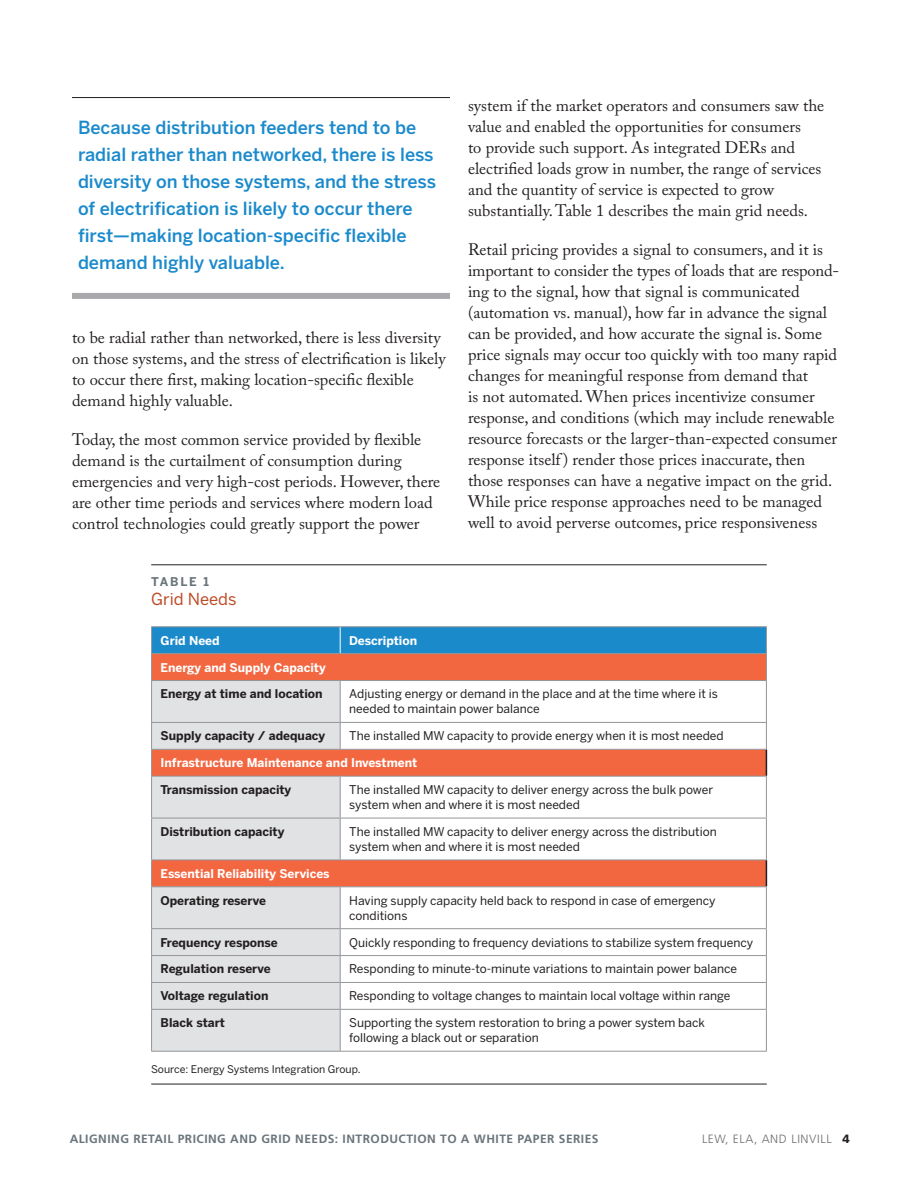
<style>
.page{position:relative;width:918px;height:1188px;background:#fff}
.page>*{position:absolute;margin:0;border:0;box-sizing:border-box;transform-origin:0 0}
.t1{font:500 18px/27px "Benton Sans";color:#1b8acb}
.t2{font:16.5px/21px "Adobe Caslon Pro";color:#231f20}
.t3{font:16.5px "Benton Sans";color:#be4c26}
.t4{font:12px/15px "Benton Sans";color:#231f20}
.t5{font:700 12px "Benton Sans";color:#231f20}
.t6{font:700 12px "Benton Sans";color:#fff}
.t7{font:700 12px "Frutiger LT Std";letter-spacing:.04em;color:#6a747b}
.t8{font:300 12px "Frutiger LT Std";letter-spacing:.05em;color:#6c6d70}
.t9{font:700 12px "Benton Sans";letter-spacing:.15em;color:#6a747b}
.t10{font:10.5px "Benton Sans";color:#231f20}
.s1{font-weight:900;color:#231f20}
</style>
<div class="page">
<hr style="left:72px;top:97px;width:378px;height:1px;background:#231f20">
<div style="left:72px;top:293px;width:378px;height:6px;background:#a8a9ad"></div>
<hr style="left:151px;top:565px;width:616px;height:1px;background:#231f20">
<svg style="left:152px;top:681px;width:188px;height:370px;background:#e2cfcc"></svg>
<svg style="left:340px;top:681px;width:426px;height:370px"></svg>
<hr style="left:151px;top:626px;width:189px;height:1px;background:#939598">
<hr style="left:340px;top:626px;width:427px;height:1px;background:#939598">
<svg style="left:151px;top:627px;width:616px;height:53px;background:#877986"></svg>
<hr style="left:151px;top:680px;width:189px;height:1px;background:#939598">
<hr style="left:151px;top:681px;width:1px;height:41px;background:#939598">
<hr style="left:151px;top:722px;width:189px;height:1px;background:#939598">
<hr style="left:151px;top:818px;width:1px;height:42px;background:#939598">
<hr style="left:151px;top:777px;width:1px;height:41px;background:#939598">
<hr style="left:151px;top:818px;width:189px;height:1px;background:#939598">
<hr style="left:151px;top:887px;width:1px;height:41px;background:#939598">
<hr style="left:151px;top:928px;width:189px;height:1px;background:#939598">
<hr style="left:151px;top:955px;width:189px;height:1px;background:#939598">
<hr style="left:151px;top:982px;width:189px;height:1px;background:#939598">
<svg style="left:151px;top:929px;width:1px;height:80px"></svg>
<hr style="left:151px;top:1009px;width:189px;height:1px;background:#939598">
<hr style="left:151px;top:1010px;width:1px;height:41px;background:#939598">
<hr style="left:151px;top:1051px;width:189px;height:1px;background:#939598">
<hr style="left:340px;top:680px;width:427px;height:1px;background:#939598">
<hr style="left:340px;top:681px;width:1px;height:41px;background:#939598">
<hr style="left:766px;top:681px;width:1px;height:41px;background:#939598">
<hr style="left:340px;top:722px;width:427px;height:1px;background:#939598">
<svg style="left:340px;top:723px;width:1px;height:26px"></svg>
<hr style="left:340px;top:818px;width:1px;height:42px;background:#939598">
<hr style="left:766px;top:818px;width:1px;height:42px;background:#939598">
<hr style="left:340px;top:777px;width:1px;height:41px;background:#939598">
<hr style="left:766px;top:777px;width:1px;height:41px;background:#939598">
<hr style="left:340px;top:818px;width:427px;height:1px;background:#939598">
<hr style="left:340px;top:887px;width:1px;height:41px;background:#939598">
<hr style="left:766px;top:887px;width:1px;height:41px;background:#939598">
<hr style="left:340px;top:928px;width:427px;height:1px;background:#939598">
<hr style="left:340px;top:955px;width:427px;height:1px;background:#939598">
<hr style="left:340px;top:982px;width:427px;height:1px;background:#939598">
<svg style="left:340px;top:929px;width:1px;height:80px"></svg>
<svg style="left:766px;top:929px;width:1px;height:80px"></svg>
<hr style="left:340px;top:1009px;width:427px;height:1px;background:#939598">
<hr style="left:340px;top:1010px;width:1px;height:41px;background:#939598">
<hr style="left:766px;top:1010px;width:1px;height:41px;background:#939598">
<hr style="left:340px;top:1051px;width:427px;height:1px;background:#939598">
<svg style="left:151px;top:723px;width:1px;height:53px"></svg>
<hr style="left:151px;top:749px;width:189px;height:1px;background:#939598">
<hr style="left:340px;top:749px;width:427px;height:1px;background:#939598">
<svg style="left:766px;top:723px;width:1px;height:53px"></svg>
<hr style="left:151px;top:776px;width:189px;height:1px;background:#939598">
<hr style="left:340px;top:776px;width:427px;height:1px;background:#939598">
<svg style="left:151px;top:861px;width:1px;height:25px"></svg>
<hr style="left:151px;top:860px;width:189px;height:1px;background:#939598">
<hr style="left:340px;top:860px;width:427px;height:1px;background:#939598">
<svg style="left:766px;top:860px;width:1px;height:26px"></svg>
<hr style="left:151px;top:886px;width:189px;height:1px;background:#939598">
<hr style="left:340px;top:886px;width:427px;height:1px;background:#939598">
<hr style="left:151px;top:1084px;width:616px;height:1px;background:#231f20">
<p class="t1" style="left:78px;top:114px;width:360px">Because distribution feeders tend to be radial rather than networked, there is less diversity on those systems, and the stress of electrification is likely to occur there first—making location-specific flexible demand highly valuable.</p>
<p class="t2" style="left:72px;top:327px;width:375px">to be radial rather than networked, there is less diversity on those systems, and the stress of electrification is likely to occur there first, making location-specific flexible demand highly valuable.</p>
<p class="t2" style="left:72px;top:429px;width:370px">Today, the most common service provided by flexible demand is the curtailment of consumption during emergencies and very high-cost periods. However, there are other time periods and services where modern load control technologies could greatly support the power</p>
<p class="t2" style="left:468px;top:95px;width:358px">system if the market operators and consumers saw the value and enabled the opportunities for consumers<br>to provide such support. As integrated DERs and electrified loads grow in number, the range of services and the quantity of service is expected to grow substantially. Table 1 describes the main grid needs.</p>
<p class="t2" style="left:468px;top:239px;width:373px">Retail pricing provides a signal to consumers, and it is important to consider the types of loads that are respond&shy;ing to the signal, how that signal is communicated (automation vs. manual), how far in advance the signal can be provided, and how accurate the signal is. Some price signals may occur too quickly with too many rapid changes for meaningful response from demand that<br>is not automated. When prices incentivize consumer response, and conditions (which may include renewable resource forecasts or the larger-than-expected consumer response itself ) render those prices inaccurate, then those responses can have a negative impact on the grid.<br>While price response approaches need to be managed well to avoid perverse outcomes, price responsiveness</p>
<p class="t9" style="left:151px;top:574px;width:59px">TABLE 1</p>
<p class="t3" style="left:151px;top:590px;width:87px">Grid Needs</p>
<p class="t6" style="left:161px;top:633px;width:61px">Grid Need</p>
<p class="t6" style="left:349px;top:633px;width:70px">Description</p>
<p class="t6" style="left:161px;top:660px;width:167px">Energy and Supply Capacity</p>
<p class="t5" style="left:161px;top:687px;width:164px">Energy at time and location</p>
<p class="t4" style="left:349px;top:686px;width:370px">Adjusting energy or demand in the place and at the time where it is needed to maintain power balance</p>
<p class="t5" style="left:161px;top:729px;width:166px">Supply capacity / adequacy</p>
<p class="t4" style="left:349px;top:728px;width:376px">The installed MW capacity to provide energy when it is most needed</p>
<p class="t6" style="left:161px;top:756px;width:258px">Infrastructure Maintenance and Investment</p>
<p class="t5" style="left:161px;top:783px;width:132px">Transmission capacity</p>
<p class="t4" style="left:349px;top:782px;width:366px">The installed MW capacity to deliver energy across the bulk power system when and where it is most needed</p>
<p class="t5" style="left:161px;top:824px;width:125px">Distribution capacity</p>
<p class="t4" style="left:349px;top:824px;width:369px">The installed MW capacity to deliver energy across the distribution system when and where it is most needed</p>
<p class="t6" style="left:161px;top:866px;width:171px">Essential Reliability Services</p>
<p class="t5" style="left:161px;top:893px;width:107px">Operating reserve</p>
<p class="t4" style="left:349px;top:893px;width:368px">Having supply capacity held back to respond in case of emergency conditions</p>
<p class="t5" style="left:161px;top:935px;width:119px">Frequency response</p>
<p class="t4" style="left:349px;top:935px;width:405px">Quickly responding to frequency deviations to stabilize system frequency</p>
<p class="t5" style="left:161px;top:962px;width:112px">Regulation reserve</p>
<p class="t4" style="left:349px;top:961px;width:389px">Responding to minute-to-minute variations to maintain power balance</p>
<p class="t5" style="left:161px;top:989px;width:109px">Voltage regulation</p>
<p class="t4" style="left:349px;top:988px;width:383px">Responding to voltage changes to maintain local voltage within range</p>
<p class="t5" style="left:161px;top:1016px;width:66px">Black start</p>
<p class="t4" style="left:349px;top:1015px;width:357px">Supporting the system restoration to bring a power system back following a black out or separation</p>
<p class="t10" style="left:151px;top:1063px;width:211px">Source: Energy Systems Integration Group.</p>
<p class="t7" style="left:70px;top:1132px;width:530px">ALIGNING RETAIL PRICING AND GRID NEEDS: INTRODUCTION TO A WHITE PAPER SERIES</p>
<p class="t8" style="left:702px;top:1132px;width:149px">LEW, ELA, AND LINVILL <span class="s1">4</span></p>
</div>
